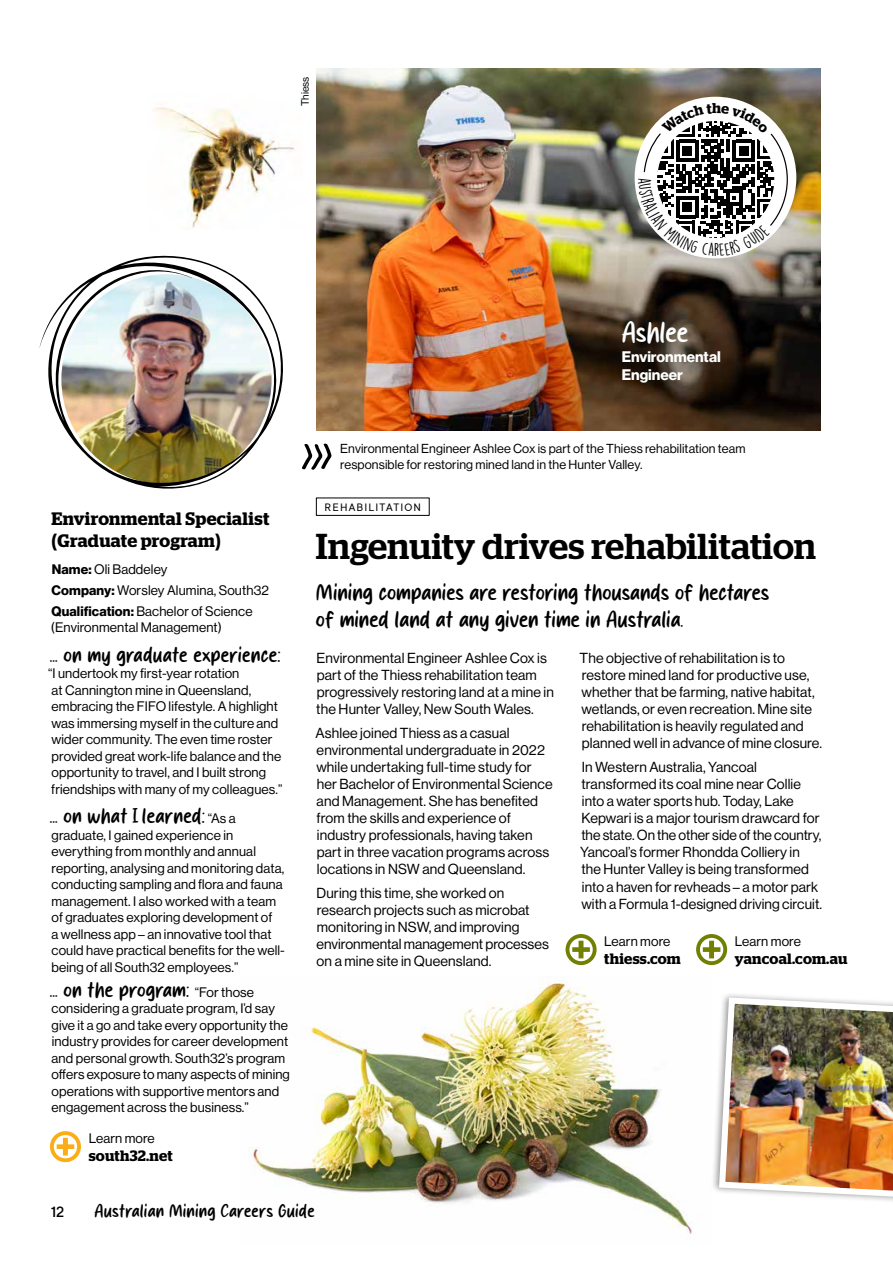
<style>
.page{position:relative;width:893px;height:1263px;background:#fff}
.page>*{position:absolute;margin:0;border:0;box-sizing:border-box;transform-origin:0 0}
.t1{font:500 36px "Stag";letter-spacing:.01em;color:#000}
.t2{font:28.5px "Sunbright";letter-spacing:-.01em;color:#fff}
.t3{font:22.5px/27px "Sunbright";color:#000}
.t4{font:21px "Sunbright";letter-spacing:.01em;color:#000}
.t5{font:600 18px/21.6px "Stag";letter-spacing:.02em;color:#000}
.t6{font:18px "Sunbright";letter-spacing:.01em;color:#000}
.t7{font:600 15px "Stag";letter-spacing:.015em;color:#000}
.t8{font:15px/18px "N Haas Grotesk DS Pro 75 Bd";color:#fff}
.t9{font:600 15px "Mosvita";color:#000}
.t10{font:14.25px/17.1px "N Haas Grotesk DS Pro 55 Rg";letter-spacing:.01em;color:#000}
.t11{font:13.5px/16.5px "N Haas Grotesk DS Pro 55 Rg";letter-spacing:.01em;color:#000}
.t12{font:12.75px/15.3px "N Haas Grotesk DS Pro 55 Rg";letter-spacing:.01em;color:#000}
.t13{font:12px "TT Commons";letter-spacing:.1em;color:#000}
.t14{font:10.5px "N Haas Grotesk DS Pro 55 Rg";color:#000}
.s1{font-family:"Montserrat";font-weight:700}
.s2{font-family:"N Haas Grotesk DS Pro 75 Bd"}
.s3{font-family:"N Haas Grotesk DS Pro 55 Rg";font-size:13.5px}
</style>
<div class="page">
<img style="left:316px;top:68px;width:505px;height:363px">
<svg style="left:302px;top:444px;width:30px;height:26px"></svg>
<img style="left:249px;top:981px;width:444px;height:253px">
<div style="left:316px;top:498px;width:113px;height:18px;border:1px solid #000"></div>
<svg style="left:57px;top:1138px;width:17px;height:17px"></svg>
<div style="left:50px;top:1131px;width:31px;height:31px;border:4px solid #fbad18;border-radius:50%"></div>
<img style="left:39px;top:255px;width:244px;height:234px">
<img style="left:154px;top:107px;width:141px;height:121px">
<img style="left:716px;top:994px;width:177px;height:207px">
<div style="left:635px;top:97px;width:161px;height:161px;background:#fff;border-radius:50%"></div>
<svg style="left:572px;top:941px;width:18px;height:17px"></svg>
<div style="left:566px;top:934px;width:31px;height:31px;border:4px solid #718001;border-radius:50%"></div>
<svg style="left:703px;top:941px;width:17px;height:17px"></svg>
<div style="left:696px;top:934px;width:31px;height:31px;border:4px solid #718001;border-radius:50%"></div>
<svg style="left:638px;top:103px;width:150px;height:153px"></svg>
<p class="t14" style="left:299px;top:106px;width:31px;rotate:-90deg">Thiess</p>
<p class="t5" style="left:51px;top:507px;width:220px">Environmental Specialist <span class="s1">(</span>Graduate program<span class="s1">)</span></p>
<p class="t11" style="left:51px;top:559px;width:219px;line-height:20.7px"><span class="s2">Name:</span> Oli Baddeley<br><span class="s2">Company:</span> Worsley Alumina, South32<br><span class="s2">Qualification:</span> Bachelor of Science</p>
<p class="t11" style="left:51px;top:619px;width:173px">(Environmental Management)</p>
<h3 class="t4" style="left:50px;top:642px;width:233px">... on my graduate experience:</h3>
<p class="t11" style="left:48px;top:665px;width:236px">“I undertook my first-year rotation<br>at Cannington mine in Queensland, embracing the FIFO lifestyle. A highlight was immersing myself in the culture and wider community. The even time roster provided great work-life balance and the opportunity to travel, and I built strong friendships with many of my colleagues.”</p>
<h3 class="t4" style="left:50px;top:803px;width:187px">... on what I learned: <span class="s3">“As a</span></h3>
<p class="t11" style="left:52px;top:827px;width:235px">graduate, I gained experience in everything from monthly and annual reporting, analysing and monitoring data, conducting sampling and flora and fauna management. I also worked with a team of graduates exploring development of<br>a wellness app – an innovative tool that could have practical benefits for the well&shy;being of all South32 employees.”</p>
<h3 class="t4" style="left:50px;top:977px;width:206px">... on the program: <span class="s3">“For those</span></h3>
<p class="t11" style="left:52px;top:1000px;width:240px">considering a graduate program, I’d say give it a go and take every opportunity the industry provides for career development and personal growth. South32’s program offers exposure to many aspects of mining operations with supportive mentors and engagement across the business.”</p>
<p class="t11" style="left:89px;top:1130px;width:68px">Learn more</p>
<p class="t7" style="left:89px;top:1144px;width:86px">south32.net</p>
<h2 class="t2" style="left:622px;top:315px;width:68px">Ashlee</h2>
<p class="t8" style="left:622px;top:347px;width:101px">Environmental<br>Engineer</p>
<p class="t12" style="left:340px;top:441px;width:407px">Environmental Engineer Ashlee Cox is part of the Thiess rehabilitation team responsible for restoring mined land in the Hunter Valley.</p>
<p class="t13" style="left:324px;top:500px;width:98px">REHABILITATION</p>
<h1 class="t1" style="left:316px;top:518px;width:501px">Ingenuity drives rehabilitation</h1>
<h3 class="t3" style="left:316px;top:579px;width:455px">Mining companies are restoring thousands of hectares of mined land at any given time in Australia.</h3>
<p class="t10" style="left:316px;top:649px;width:239px">Environmental Engineer Ashlee Cox is part of the Thiess rehabilitation team progressively restoring land at a mine in the Hunter Valley, New South Wales.</p>
<p class="t10" style="left:316px;top:724px;width:239px">Ashlee joined Thiess as a casual environmental undergraduate in 2022 while undertaking full-time study for her Bachelor of Environmental Science and Management. She has benefited from the skills and experience of industry professionals, having taken part in three vacation programs across locations in NSW and Queensland.</p>
<p class="t10" style="left:316px;top:884px;width:234px">During this time, she worked on research projects such as microbat monitoring in NSW, and improving environmental management processes on a mine site in Queensland.</p>
<p class="t10" style="left:580px;top:649px;width:244px">The objective of rehabilitation is to restore mined land for productive use, whether that be farming, native habitat, wetlands, or even recreation. Mine site rehabilitation is heavily regulated and planned well in advance of mine closure.</p>
<p class="t10" style="left:580px;top:758px;width:244px">In Western Australia, Yancoal transformed its coal mine near Collie into a water sports hub. Today, Lake Kepwari is a major tourism drawcard for the state. On the other side of the country, Yancoal’s former Rhondda Colliery in the Hunter Valley is being transformed into a haven for revheads – a motor park with a Formula 1-designed driving circuit.</p>
<p class="t11" style="left:604px;top:933px;width:68px">Learn more</p>
<p class="t7" style="left:604px;top:947px;width:78px">thiess.com</p>
<p class="t11" style="left:735px;top:933px;width:68px">Learn more</p>
<p class="t7" style="left:735px;top:947px;width:114px">yancoal.com.au</p>
<p class="t9" style="left:51px;top:1203px;width:15px">12</p>
<p class="t6" style="left:94px;top:1200px;width:222px">Australian Mining Careers Guide</p>
</div>
